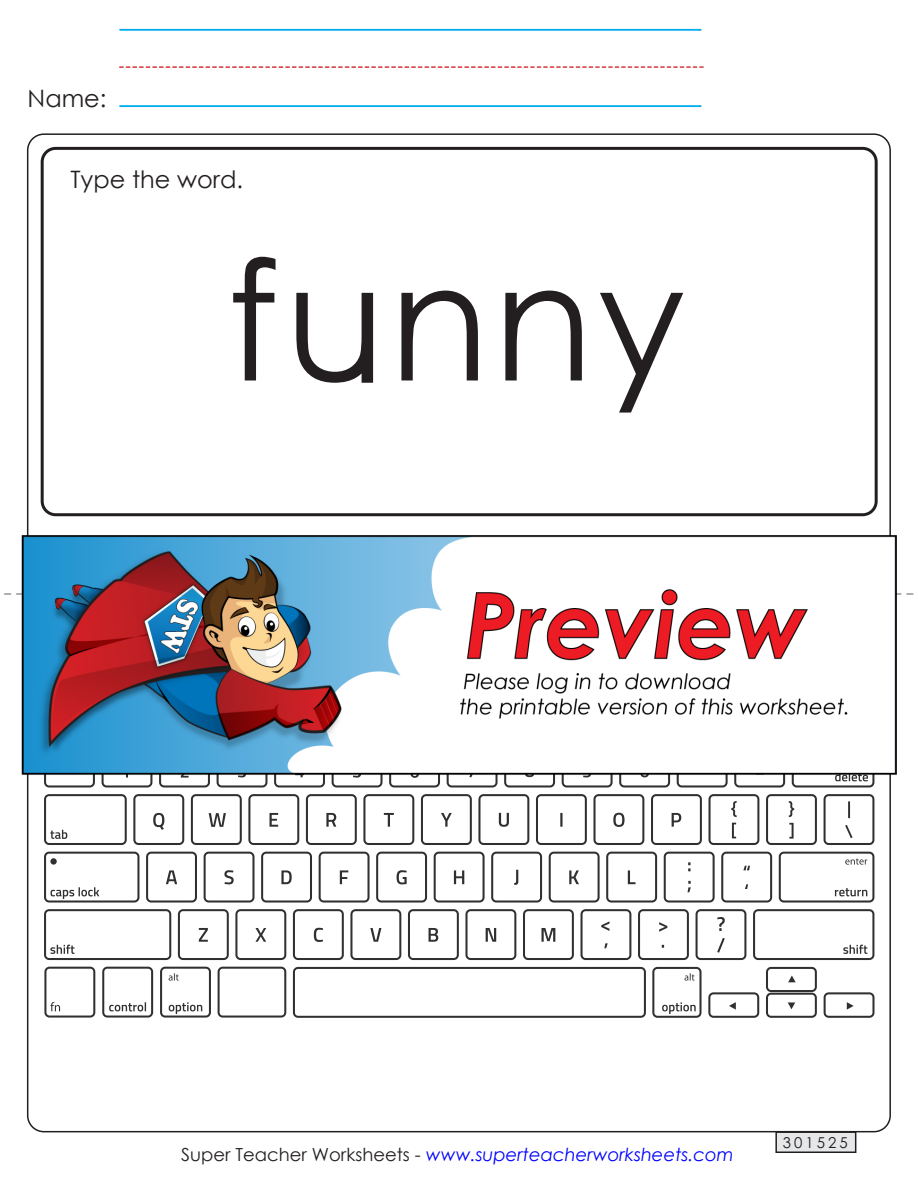
<style>
.page{position:relative;width:918px;height:1188px;background:#fff}
.page>*{position:absolute;margin:0;border:0;box-sizing:border-box;transform-origin:0 0}
.t1{font:165px "Century STW3";letter-spacing:.02em;color:#231f20}
.t2{font:24px "Century Gothic 2";color:#231f20}
.t3{font:italic 18px "Century Gothic 2";color:#00f}
.t4{font:15px "Century STW4";letter-spacing:.2em;color:#231f20}
.s1{font-style:normal;color:#231f20}
</style>
<div class="page">
<hr style="left:120px;top:29px;width:581px;height:2px;background:#00aeef">
<hr style="left:120px;top:105px;width:581px;height:2px;background:#00aeef">
<svg style="left:119px;top:66px;width:585px;height:2px"></svg>
<div style="left:776px;top:1132px;width:80px;height:20px;background:#e6e7e9"></div>
<div style="left:775px;top:1131px;width:81px;height:22px;border:2px solid #231f20"></div>
<div style="left:41px;top:147px;width:837px;height:369px;border:3px solid #231f20;border-radius:14px"></div>
<svg style="left:44px;top:794px;width:831px;height:224px"></svg>
<svg style="left:50px;top:794px;width:818px;height:220px"></svg>
<svg style="left:5px;top:593px;width:908px;height:2px"></svg>
<img style="left:14px;top:516px;width:883px;height:274px">
<p class="t2" style="left:28px;top:81px;width:80px">Name:</p>
<p class="t2" style="left:70px;top:162px;width:174px">Type the word.</p>
<p class="t1" style="left:227px;top:206px;width:460px">funny</p>
<p class="t3" style="left:181px;top:1142px;width:554px"><span class="s1">Super Teacher Worksheets -</span> www.superteacherworksheets.com</p>
<p class="t4" style="left:783px;top:1132px;width:66px">301525</p>
</div>
